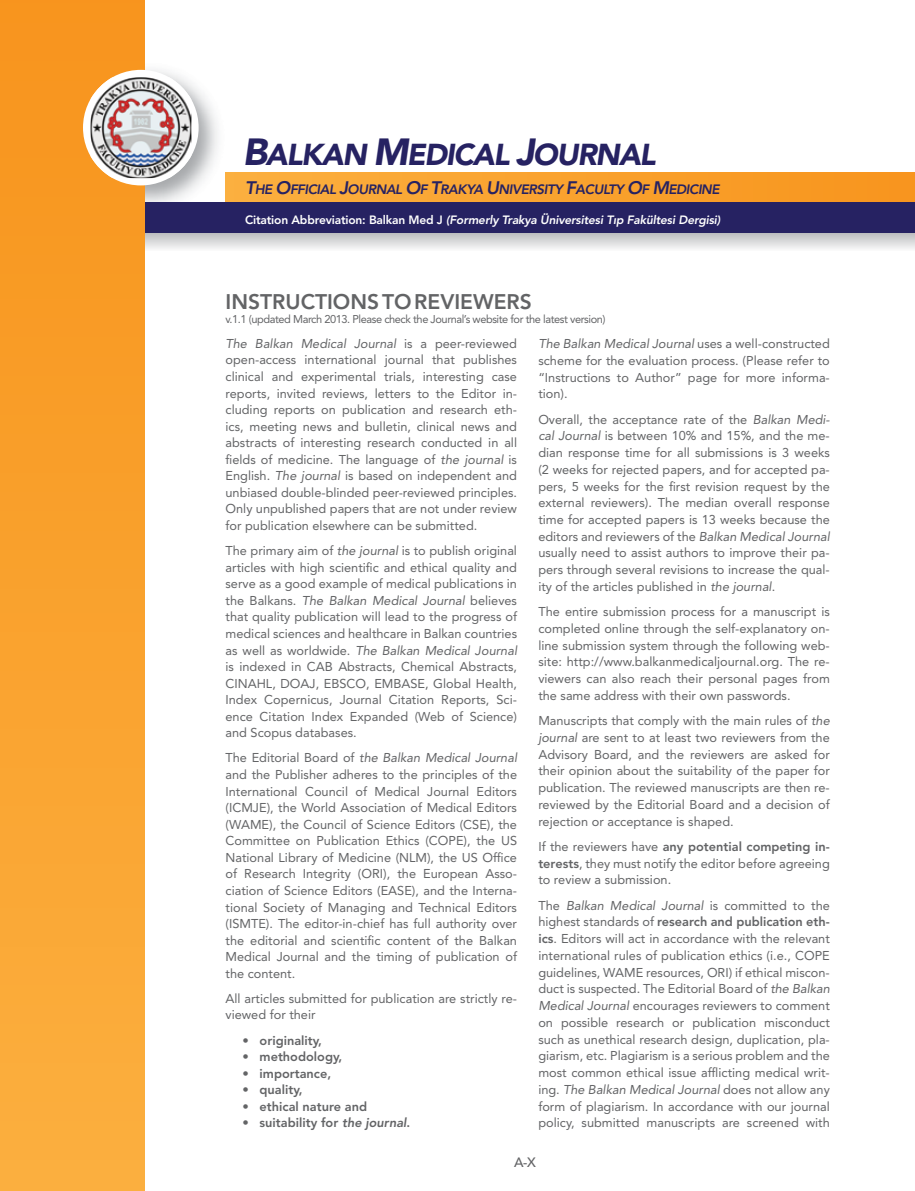
<style>
.page{position:relative;width:915px;height:1191px;background:#fff}
.page>*{position:absolute;margin:0;border:0;box-sizing:border-box;transform-origin:0 0}
.t1{font:italic 900 30px "Avenir LT Std";letter-spacing:-.045em;color:#262262}
.t2{font:800 21px "Avenir LT Std";color:#636466}
.t3{font:italic 800 13.5px "Avenir LT Std";letter-spacing:-.035em;color:#262262}
.t4{font:500 13.5px "Avenir LT Std";color:#636466}
.t5{font:12.75px/16.8px "Avenir LT Std";color:#636466;text-align:justify}
.t6{font:800 12.75px "Avenir LT Std";color:#636466}
.t7{font:italic 800 12px "Avenir LT Std";letter-spacing:-.015em;color:#fff}
.t8{font:11.25px "Avenir LT Std";letter-spacing:-.04em;color:#636466}
.s1{font-size:37.5px}
.s2{font-size:18px}
.s3{font-style:normal}
.s4{font-style:italic}
.s5{font-weight:400}
.s6{font-weight:800}
</style>
<div class="page">
<img style="left:144px;top:59px;width:81px;height:144px">
<div style="left:225px;top:172px;width:689px;height:31px;background:linear-gradient(to right,#fbb03f,#f8941d)"></div>
<svg style="left:144px;top:233px;width:770px;height:18px"></svg>
<div style="left:0;top:203px;width:914px;height:30px;background:#262262"></div>
<div style="left:0;top:0;width:144px;height:1191px;background:linear-gradient(to bottom,#f8941d,#fbaf3f)"></div>
<div style="left:83px;top:70px;width:115px;height:115px;background:#fff;border-radius:50%"></div>
<img style="left:91px;top:77px;width:100px;height:101px">
<h1 class="t1" style="left:243px;top:136px;width:414px"><span class="s1">B</span>ALKAN <span class="s1">M</span>EDICAL <span class="s1">J</span>OURNAL</h1>
<p class="t3" style="left:245px;top:181px;width:476px"><span class="s2">T</span>HE <span class="s2">O</span>FFICIAL <span class="s2">J</span>OURNAL <span class="s2">O</span>F <span class="s2">T</span>RAKYA <span class="s2">U</span>NIVERSITY <span class="s2">F</span>ACULTY <span class="s2">O</span>F <span class="s2">M</span>EDICINE</p>
<p class="t7" style="left:245px;top:212px;width:476px"><span class="s3">Citation Abbreviation: Balkan Med J</span> (Formerly Trakya Üniversitesi Tıp Fakültesi Dergisi)</p>
<h2 class="t2" style="left:225px;top:289px;width:308px">INSTRUCTIONS TO REVIEWERS</h2>
<p class="t8" style="left:225px;top:312px;width:381px">v.1.1 (updated March 2013. Please check the Journal’s website for the latest version)</p>
<p class="t5" style="left:225px;top:335px;width:293px"><span class="s4">The Balkan Medical Journal</span> is a peer-reviewed open-access international journal that publishes clinical and experimental trials, interesting case reports, invited reviews, letters to the Editor in&shy;cluding reports on publication and research eth&shy;ics, meeting news and bulletin, clinical news and abstracts of interesting research conducted in all fields of medicine. The language of <span class="s4">the journal</span> is English. <span class="s4">The journal</span> is based on independent and unbiased double-blinded peer-reviewed principles.<br>Only unpublished papers that are not under review for publication elsewhere can be submitted.</p>
<p class="t5" style="left:225px;top:542px;width:293px">The primary aim of <span class="s4">the journal</span> is to publish original articles with high scientific and ethical quality and serve as a good example of medical publications in the Balkans. <span class="s4">The Balkan Medical Journal</span> believes that quality publication will lead to the progress of medical sciences and healthcare in Balkan countries as well as worldwide. <span class="s4">The Balkan Medical Journal </span>is indexed in CAB Abstracts, Chemical Abstracts, CINAHL, DOAJ, EBSCO, EMBASE, Global Health, Index Copernicus, Journal Citation Reports, Sci&shy;ence Citation Index Expanded (Web of Science) and Scopus databases.</p>
<p class="t5" style="left:225px;top:750px;width:293px">The Editorial Board of <span class="s4">the Balkan Medical Journal </span>and the Publisher adheres to the principles of the International Council of Medical Journal Editors (ICMJE), the World Association of Medical Editors (WAME), the Council of Science Editors (CSE), the Committee on Publication Ethics (COPE), the US National Library of Medicine (NLM), the US Office of Research Integrity (ORI), the European Asso&shy;ciation of Science Editors (EASE), and the Interna&shy;tional Society of Managing and Technical Editors (ISMTE). The editor-in-chief has full authority over the editorial and scientific content of the Balkan Medical Journal and the timing of publication of the content.</p>
<p class="t5" style="left:225px;top:990px;width:293px">All articles submitted for publication are strictly re&shy;viewed for their</p>
<p class="t6" style="left:242px;top:1032px;width:81px"><span class="s5">•</span> originality,</p>
<p class="t6" style="left:242px;top:1049px;width:101px"><span class="s5">•</span> methodology,</p>
<p class="t6" style="left:242px;top:1065px;width:90px"><span class="s5">•</span> importance,</p>
<p class="t6" style="left:242px;top:1082px;width:62px"><span class="s5">•</span> quality,</p>
<p class="t6" style="left:242px;top:1098px;width:126px"><span class="s5">•</span> ethical nature and</p>
<p class="t6" style="left:242px;top:1115px;width:169px"><span class="s5">•</span> suitability for <span class="s4">the journal</span>.</p>
<p class="t5" style="left:538px;top:335px;width:293px"><span class="s4">The Balkan Medical Journal</span> uses a well-constructed scheme for the evaluation process. (Please refer to “Instructions to Author” page for more informa&shy;tion).</p>
<p class="t5" style="left:538px;top:411px;width:293px">Overall, the acceptance rate of the <span class="s4">Balkan Medi&shy;cal Journal</span> is between 10% and 15%, and the me&shy;dian response time for all submissions is 3 weeks (2 weeks for rejected papers, and for accepted pa&shy;pers, 5 weeks for the first revision request by the external reviewers). The median overall response time for accepted papers is 13 weeks because the editors and reviewers of the <span class="s4">Balkan Medical Journal </span>usually need to assist authors to improve their pa&shy;pers through several revisions to increase the qual&shy;ity of the articles published in <span class="s4">the journal</span>.</p>
<p class="t5" style="left:538px;top:603px;width:293px">The entire submission process for a manuscript is completed online through the self-explanatory on&shy;line submission system through the following web&shy;site: http://www.balkanmedicaljournal.org. The re&shy;viewers can also reach their personal pages from the same address with their own passwords.</p>
<p class="t5" style="left:538px;top:712px;width:293px">Manuscripts that comply with the main rules of <span class="s4">the journal</span> are sent to at least two reviewers from the Advisory Board, and the reviewers are asked for their opinion about the suitability of the paper for publication. The reviewed manuscripts are then re&shy;reviewed by the Editorial Board and a decision of rejection or acceptance is shaped.</p>
<p class="t5" style="left:538px;top:838px;width:293px">If the reviewers have <span class="s6">any potential competing in&shy;terests</span>, they must notify the editor before agreeing to review a submission.</p>
<p class="t5" style="left:538px;top:897px;width:293px">The <span class="s4">Balkan Medical Journal</span> is committed to the highest standards of <span class="s6">research and publication eth&shy;ics</span>. Editors will act in accordance with the relevant international rules of publication ethics (i.e., COPE guidelines, WAME resources, ORI) if ethical miscon&shy;duct is suspected. The Editorial Board of <span class="s4">the Balkan Medical Journal</span> encourages reviewers to comment on possible research or publication misconduct such as unethical research design, duplication, pla&shy;giarism, etc. Plagiarism is a serious problem and the most common ethical issue afflicting medical writ&shy;ing. <span class="s4">The Balkan Medical Journal</span> does not allow any form of plagiarism. In accordance with our journal policy, submitted manuscripts are screened with</p>
<p class="t4" style="left:514px;top:1154px;width:23px">A-X</p>
</div>
